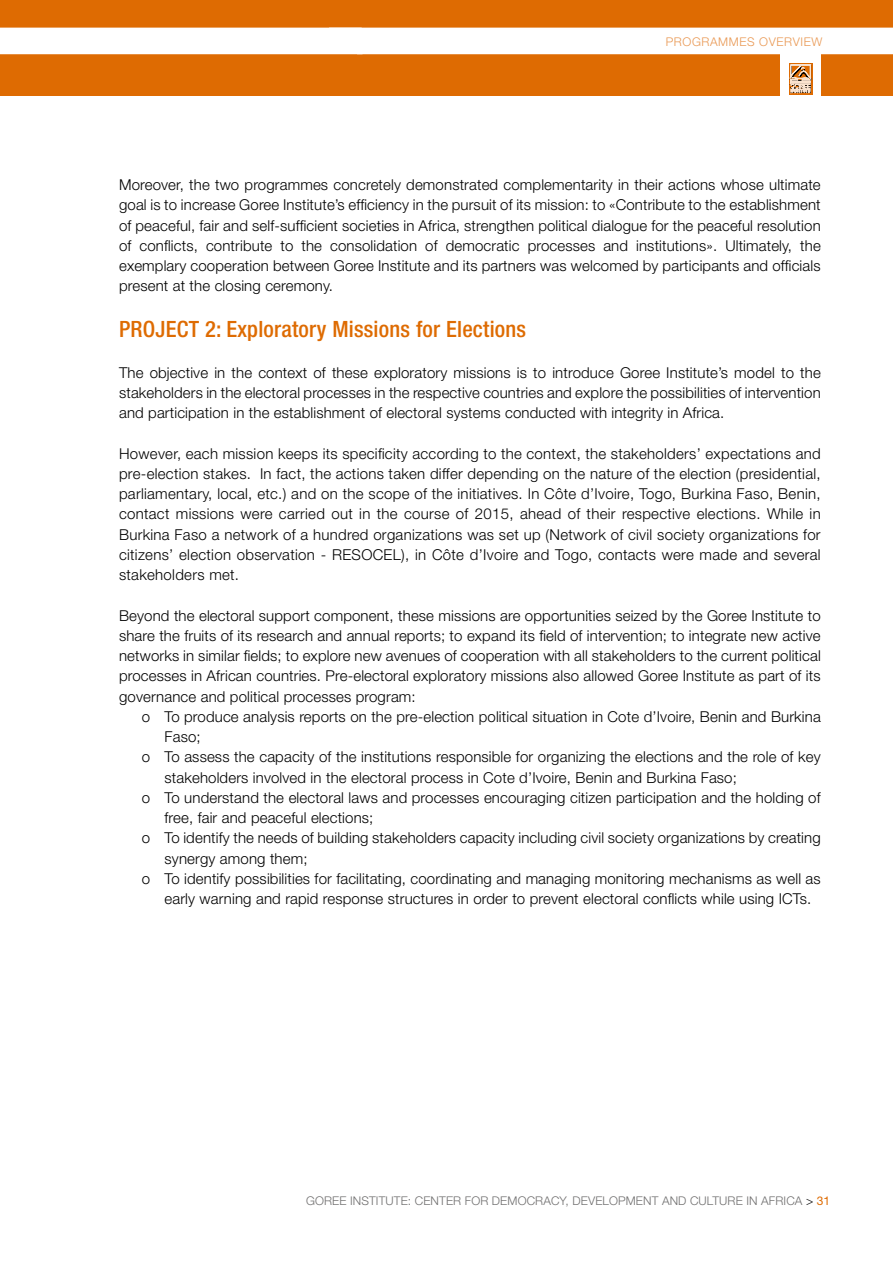
<style>
.page{position:relative;width:893px;height:1263px;background:#fff}
.page>*{position:absolute;margin:0;border:0;box-sizing:border-box;transform-origin:0 0}
.t1{font:500 condensed 22.5px "Helvetica Neue LT Pro";letter-spacing:.01em;color:#de6b02}
.t2{font:300 15px/20.2px "Helvetica Neue LT Pro";letter-spacing:.01em;color:#000;text-align:justify}
.t3{font:300 12px "Helvetica Neue LT Pro";letter-spacing:.01em;color:#706f6f}
.t4{font:300 12px "Helvetica Neue LT Pro";letter-spacing:.05em;color:#e99853}
.s1{color:#000}
.s2{font-weight:400;color:#de6b02}
</style>
<div class="page">
<div style="left:0;top:0;width:893px;height:96px;background:#de6b02"></div>
<div style="left:0;top:28px;width:893px;height:26px;background:#fff"></div>
<div style="left:780px;top:50px;width:41px;height:57px;background:#fff"></div>
<svg style="left:789px;top:63px;width:24px;height:32px"></svg>
<div style="left:789px;top:63px;width:23px;height:31px;background:#fae2ce"></div>
<svg style="left:790px;top:66px;width:21px;height:27px"></svg>
<p class="t4" style="left:666px;top:34px;width:158px">PROGRAMMES OVERVIEW</p>
<p class="t2" style="left:119px;top:174px;width:703px">Moreover, the two programmes concretely demonstrated complementarity in their actions whose ultimate goal is to increase Goree Institute’s efficiency in the pursuit of its mission: to «Contribute to the establishment of peaceful, fair and self-sufficient societies in Africa, strengthen political dialogue for the peaceful resolution of conflicts, contribute to the consolidation of democratic processes and institutions». Ultimately, the exemplary cooperation between Goree Institute and its partners was welcomed by participants and officials present at the closing ceremony.</p>
<h1 class="t1" style="left:119px;top:316px;width:409px">PROJECT 2: Exploratory Missions for Elections</h1>
<p class="t2" style="left:119px;top:362px;width:703px">The objective in the context of these exploratory missions is to introduce Goree Institute’s model to the stakeholders in the electoral processes in the respective countries and explore the possibilities of intervention and participation in the establishment of electoral systems conducted with integrity in Africa.</p>
<p class="t2" style="left:119px;top:443px;width:703px">However, each mission keeps its specificity according to the context, the stakeholders’ expectations and pre-election stakes. In fact, the actions taken differ depending on the nature of the election (presidential, parliamentary, local, etc.) and on the scope of the initiatives. In Côte d’Ivoire, Togo, Burkina Faso, Benin, contact missions were carried out in the course of 2015, ahead of their respective elections. While in Burkina Faso a network of a hundred organizations was set up (Network of civil society organizations for citizens’ election observation - RESOCEL), in Côte d’Ivoire and Togo, contacts were made and several stakeholders met.</p>
<p class="t2" style="left:119px;top:605px;width:703px">Beyond the electoral support component, these missions are opportunities seized by the Goree Institute to share the fruits of its research and annual reports; to expand its field of intervention; to integrate new active networks in similar fields; to explore new avenues of cooperation with all stakeholders to the current political processes in African countries. Pre-electoral exploratory missions also allowed Goree Institute as part of its governance and political processes program:</p>
<p class="t2" style="left:142px;top:706px;width:680px">o To produce analysis reports on the pre-election political situation in Cote d’Ivoire, Benin and Burkina</p>
<p class="t2" style="left:165px;top:726px;width:38px">Faso;</p>
<p class="t2" style="left:142px;top:746px;width:680px">o To assess the capacity of the institutions responsible for organizing the elections and the role of key</p>
<p class="t2" style="left:165px;top:767px;width:574px">stakeholders involved in the electoral process in Cote d’Ivoire, Benin and Burkina Faso;</p>
<p class="t2" style="left:142px;top:787px;width:680px">o To understand the electoral laws and processes encouraging citizen participation and the holding of</p>
<p class="t2" style="left:165px;top:807px;width:210px">free, fair and peaceful elections;</p>
<p class="t2" style="left:142px;top:827px;width:680px">o To identify the needs of building stakeholders capacity including civil society organizations by creating</p>
<p class="t2" style="left:165px;top:848px;width:145px">synergy among them;</p>
<p class="t2" style="left:142px;top:868px;width:680px">o To identify possibilities for facilitating, coordinating and managing monitoring mechanisms as well as</p>
<p class="t2" style="left:165px;top:888px;width:648px">early warning and rapid response structures in order to prevent electoral conflicts while using ICTs.</p>
<p class="t3" style="left:306px;top:1193px;width:526px">GOREE INSTITUTE: CENTER FOR DEMOCRACY, DEVELOPMENT AND CULTURE IN AFRICA <span class="s1">&gt;</span> <span class="s2">31</span></p>
</div>
